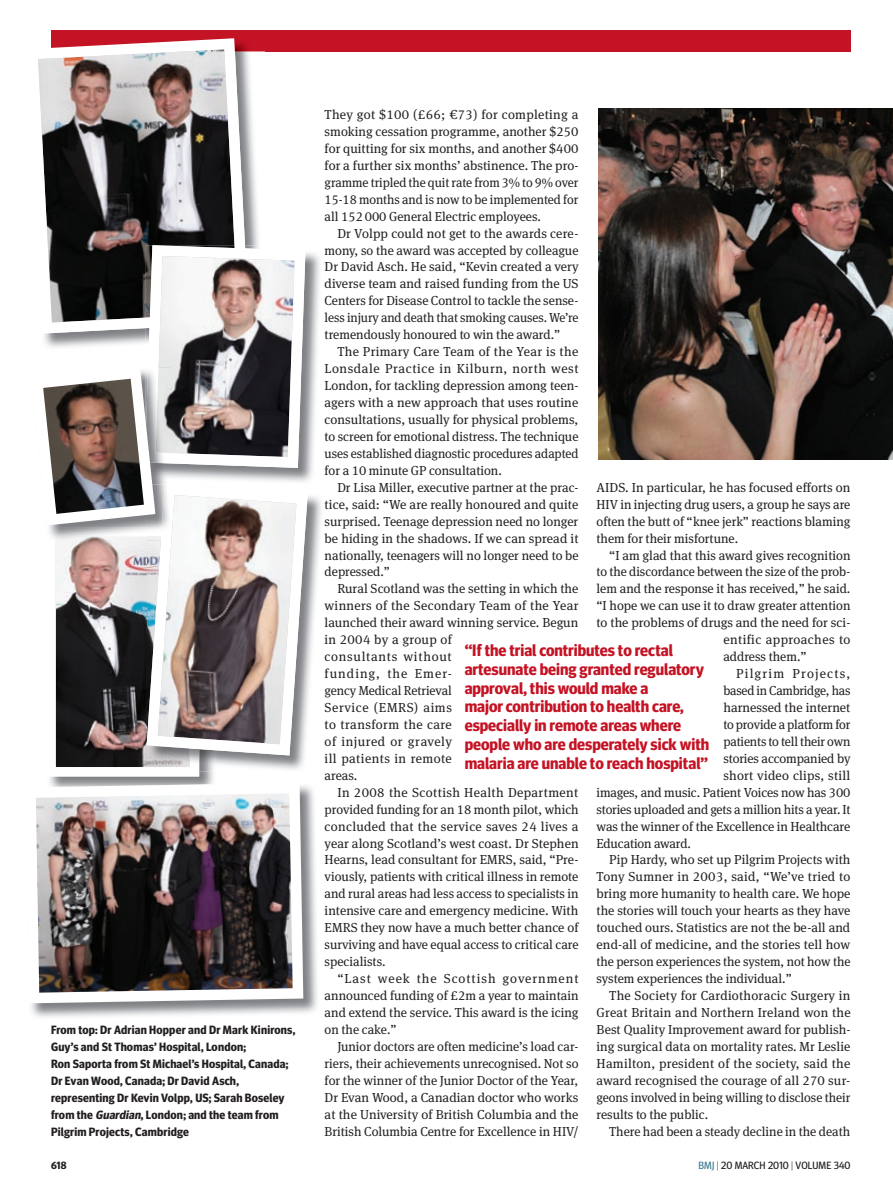
<style>
.page{position:relative;width:893px;height:1191px;background:#fff}
.page>*{position:absolute;margin:0;border:0;box-sizing:border-box;transform-origin:0 0}
.t1{font:700 16.5px/18.8px "Meta Headline OT";color:#c41324}
.t2{font:13.05px/17px "Meta Serif Pro";color:#231f20;text-align:justify}
.t3{font:13.05px/17px "Meta Serif Pro";letter-spacing:.025em;color:#231f20}
.t4{font:13.05px "Meta Serif Pro";letter-spacing:.02em;color:#231f20}
.t5{font:13.05px "Meta Serif Pro";color:#231f20;scale:.96 1}
.t6{font:13.05px "Meta Serif Pro";letter-spacing:.03em;color:#231f20}
.t7{font:13.05px "Meta Serif Pro";letter-spacing:.09em;color:#231f20}
.t8{font:700 12px/17px "Meta Headline OT";letter-spacing:.015em;color:#231f20}
.t9{font:10.5px "Meta Headline OT";letter-spacing:.01em;color:#231f20}
.t10{font:700 10.5px "Meta Headline OT";color:#231f20}
.s1{font-style:italic}
.s2{color:#3c7b93}
.s3{font-weight:300}
</style>
<div class="page">
<div style="left:51px;top:30px;width:799px;height:21px;background:#c41324"></div>
<img style="left:598px;top:108px;width:295px;height:351px">
<img style="left:249px;top:51px;width:16px;height:194px">
<svg style="left:38px;top:38px;width:211px;height:207px"></svg>
<img style="left:305px;top:252px;width:15px;height:229px">
<img style="left:49px;top:776px;width:164px;height:6px">
<img style="left:308px;top:496px;width:13px;height:200px">
<img style="left:31px;top:786px;width:286px;height:231px">
<img style="left:31px;top:782px;width:272px;height:221px">
<img style="left:43px;top:245px;width:262px;height:531px">
<p class="t8" style="left:51px;top:1021px;width:246px">From top: Dr Adrian Hopper and Dr Mark Kinirons, Guy’s and St Thomas’ Hospital, London;<br>Ron Saporta from St Michael’s Hospital, Canada; Dr Evan Wood, Canada; Dr David Asch, representing Dr Kevin Volpp, US; Sarah Boseley from the <span class="s1">Guardian</span>, London; and the team from Pilgrim Projects, Cambridge</p>
<p class="t2" style="left:325px;top:105px;width:256px">They got $100 (£66; €73) for completing a smoking cessation programme, another $250 for quitting for six months, and another $400 for a further six months’ abstinence. The pro&shy;gramme tripled the quit rate from 3% to 9% over 15-18 months and is now to be implemented for all 152 000 General Electric employees.</p>
<p class="t2" style="left:325px;top:224px;width:256px;text-indent:13px">Dr Volpp could not get to the awards cere&shy;mony, so the award was accepted by colleague Dr David Asch. He said, “Kevin created a very diverse team and raised funding from the US Centers for Disease Control to tackle the sense&shy;less injury and death that smoking causes. We’re tremendously honoured to win the award.”</p>
<p class="t2" style="left:325px;top:342px;width:256px;text-indent:13px">The Primary Care Team of the Year is the Lonsdale Practice in Kilburn, north west London, for tackling depression among teen&shy;agers with a new approach that uses routine consultations, usually for physical problems, to screen for emotional distress. The technique uses established diagnostic procedures adapted for a 10 minute GP consultation.</p>
<p class="t2" style="left:325px;top:478px;width:255px;text-indent:13px">Dr Lisa Miller, executive partner at the prac&shy;tice, said: “We are really honoured and quite surprised. Teenage depression need no longer be hiding in the shadows. If we can spread it nationally, teenagers will no longer need to be depressed.”</p>
<p class="t3" style="left:325px;top:579px;width:255px;text-indent:13px">Rural Scotland was the setting in which the winners of the Secondary Team of the Year launched their award winning service. Begun in 2004 by a group of<br>consultants without<br>funding, the Emer-<br>gency Medical Retrieval<br>Service (EMRS) aims<br>to transform the care<br>of injured or gravely<br>ill patients in remote<br>areas.</p>
<p class="t2" style="left:325px;top:783px;width:256px;text-indent:13px">In 2008 the Scottish Health Department provided funding for an 18 month pilot, which concluded that the service saves 24 lives a year along Scotland’s west coast. Dr Stephen Hearns, lead consultant for EMRS, said, “Pre&shy;viously, patients with critical illness in remote and rural areas had less access to specialists in intensive care and emergency medicine. With EMRS they now have a much better chance of surviving and have equal access to critical care specialists.</p>
<p class="t2" style="left:325px;top:969px;width:255px;text-indent:13px">“Last week the Scottish government announced funding of £2m a year to maintain and extend the service. This award is the icing on the cake.”</p>
<p class="t2" style="left:325px;top:1037px;width:255px;text-indent:13px">Junior doctors are often medicine’s load car&shy;riers, their achievements unrecognised. Not so for the winner of the Junior Doctor of the Year, Dr Evan Wood, a Canadian doctor who works at the University of British Columbia and the British Columbia Centre for Excellence in HIV/</p>
<p class="t2" style="left:596px;top:478px;width:255px">AIDS. In particular, he has focused efforts on HIV in injecting drug users, a group he says are often the butt of “knee jerk” reactions blaming them for their misfortune.</p>
<p class="t2" style="left:609px;top:546px;width:243px">“I am glad that this award gives recognition</p>
<p class="t2" style="left:596px;top:563px;width:255px">to the discordance between the size of the prob-</p>
<p class="t2" style="left:596px;top:579px;width:255px">lem and the response it has received,” he said.</p>
<p class="t2" style="left:596px;top:596px;width:255px">“I hope we can use it to draw greater attention</p>
<p class="t2" style="left:596px;top:613px;width:255px">to the problems of drugs and the need for sci-</p>
<p class="t6" style="left:723px;top:630px;width:129px">entific approaches to</p>
<p class="t2" style="left:723px;top:647px;width:85px">address them.”</p>
<p class="t7" style="left:736px;top:664px;width:116px">Pilgrim Projects,</p>
<p class="t5" style="left:723px;top:681px;width:134px">based in Cambridge, has</p>
<p class="t2" style="left:723px;top:698px;width:129px">harnessed the internet</p>
<p class="t2" style="left:723px;top:715px;width:128px">to provide a platform for</p>
<p class="t2" style="left:723px;top:732px;width:129px">patients to tell their own</p>
<p class="t2" style="left:723px;top:749px;width:129px">stories accompanied by</p>
<p class="t2" style="left:723px;top:766px;width:128px">short video clips, still</p>
<p class="t2" style="left:596px;top:783px;width:255px">images, and music. Patient Voices now has 300</p>
<p class="t2" style="left:596px;top:800px;width:255px">stories uploaded and gets a million hits a year. It</p>
<p class="t2" style="left:596px;top:817px;width:255px">was the winner of the Excellence in Healthcare</p>
<p class="t2" style="left:596px;top:834px;width:96px">Education award.</p>
<p class="t2" style="left:609px;top:850px;width:243px">Pip Hardy, who set up Pilgrim Projects with</p>
<p class="t4" style="left:596px;top:867px;width:255px">Tony Sumner in 2003, said, “We’ve tried to</p>
<p class="t2" style="left:596px;top:884px;width:256px">bring more humanity to health care. We hope</p>
<p class="t2" style="left:596px;top:901px;width:255px">the stories will touch your hearts as they have</p>
<p class="t2" style="left:596px;top:918px;width:255px">touched ours. Statistics are not the be-all and</p>
<p class="t2" style="left:596px;top:935px;width:255px">end-all of medicine, and the stories tell how</p>
<p class="t2" style="left:596px;top:952px;width:256px">the person experiences the system, not how the</p>
<p class="t2" style="left:596px;top:969px;width:197px">system experiences the individual.”</p>
<p class="t4" style="left:609px;top:986px;width:243px">The Society for Cardiothoracic Surgery in</p>
<p class="t4" style="left:596px;top:1003px;width:256px">Great Britain and Northern Ireland won the</p>
<p class="t2" style="left:596px;top:1020px;width:256px">Best Quality Improvement award for publish-</p>
<p class="t2" style="left:596px;top:1037px;width:256px">ing surgical data on mortality rates. Mr Leslie</p>
<p class="t4" style="left:596px;top:1053px;width:255px">Hamilton, president of the society, said the</p>
<p class="t2" style="left:596px;top:1071px;width:255px">award recognised the courage of all 270 sur-</p>
<p class="t2" style="left:596px;top:1088px;width:255px">geons involved in being willing to disclose their</p>
<p class="t2" style="left:596px;top:1104px;width:113px">results to the public.</p>
<p class="t2" style="left:609px;top:1121px;width:242px">There had been a steady decline in the death</p>
<p class="t1" style="left:465px;top:640px;width:246px">“If the trial contributes to rectal artesunate being granted regulatory approval, this would make a<br>major contribution to health care, especially in remote areas where people who are desperately sick with malaria are unable to reach hospital”</p>
<p class="t10" style="left:51px;top:1159px;width:17px">618</p>
<p class="t9" style="left:698px;top:1159px;width:153px"><span class="s2">BMJ</span> <span class="s3">|</span> 20 MARCH 2010 <span class="s3">|</span> VOLUME 340</p>
</div>
